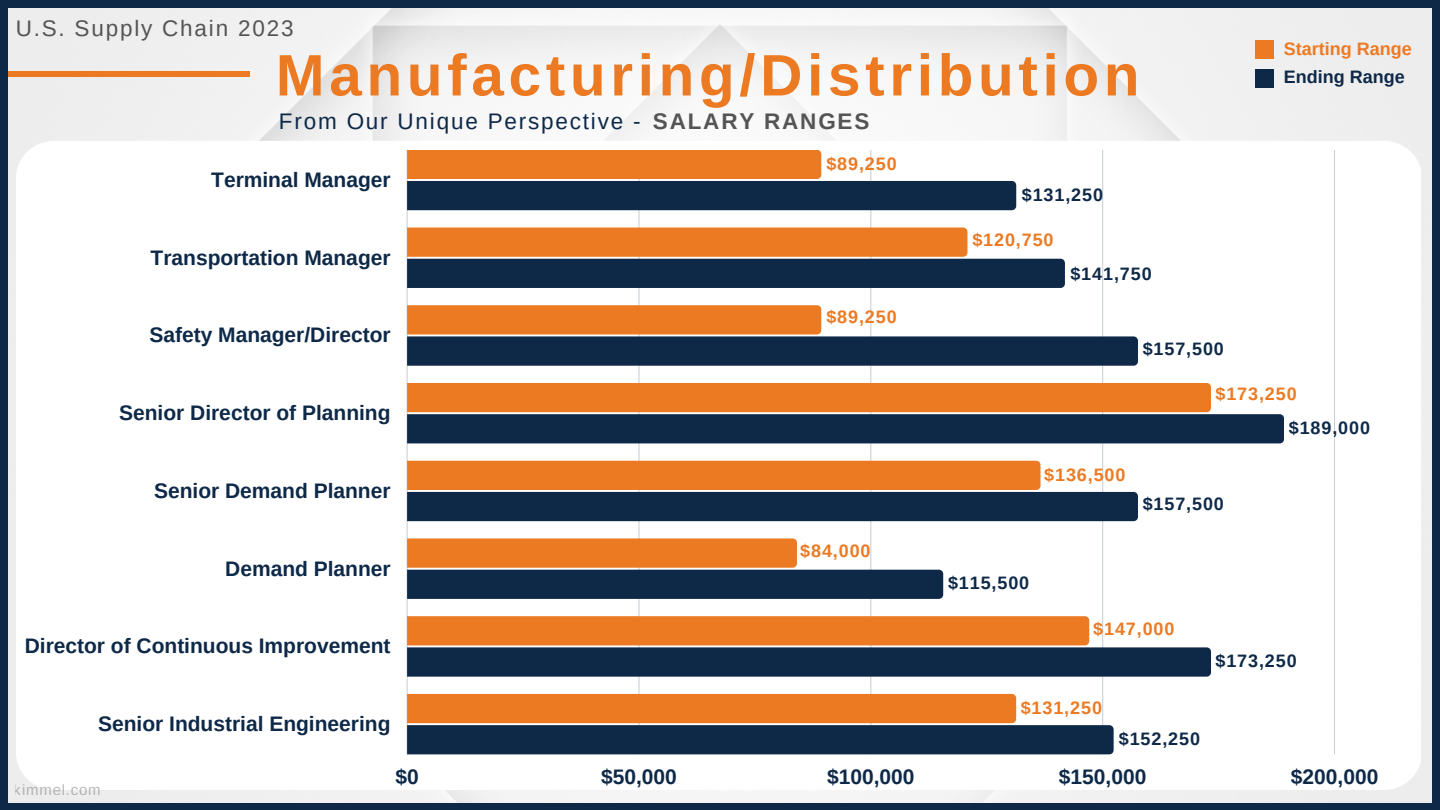
<style>
.page{position:relative;width:1440px;height:810px;background:#0e2948}
.page>*{position:absolute;margin:0;border:0;box-sizing:border-box;transform-origin:0 0}
.t1{font:700 58.5px "Arimo";letter-spacing:.08em;color:#ec7a23}
.t2{font:22.5px "Arimo";letter-spacing:.08em;color:#0e2948}
.t3{font:22.5px "Arimo";letter-spacing:.08em;color:#545454}
.t4{font:700 21px "Arimo";color:#0e2948}
.t5{font:700 18px "Arimo";letter-spacing:.05em;color:#0e2948}
.t6{font:700 18px "Arimo";letter-spacing:.05em;color:#ec7a23}
.t7{font:700 18px "Arimo";color:#ec7a23}
.t8{font:700 18px "Arimo";color:#0e2948}
.t9{font:15px "Arimo";letter-spacing:.05em;color:#737373}
.s1{font-weight:700;color:#545454}
</style>
<div class="page">
<div style="left:9px;top:8px;width:1423px;height:794px;background:#f1f1f1"></div>
<div style="left:16px;top:141px;width:1405px;height:649px;background:#fff"></div>
<svg style="left:407px;top:150px;width:928px;height:604px"></svg>
<svg style="left:817px;top:150px;width:4px;height:29px"></svg>
<svg style="left:963px;top:228px;width:4px;height:29px"></svg>
<svg style="left:817px;top:305px;width:4px;height:30px"></svg>
<svg style="left:1207px;top:383px;width:4px;height:29px"></svg>
<svg style="left:1036px;top:461px;width:5px;height:29px"></svg>
<svg style="left:793px;top:538px;width:4px;height:30px"></svg>
<svg style="left:1085px;top:616px;width:4px;height:29px"></svg>
<svg style="left:1012px;top:694px;width:4px;height:29px"></svg>
<svg style="left:1012px;top:181px;width:4px;height:29px"></svg>
<svg style="left:1061px;top:259px;width:4px;height:29px"></svg>
<svg style="left:1134px;top:336px;width:4px;height:30px"></svg>
<svg style="left:1280px;top:414px;width:4px;height:29px"></svg>
<svg style="left:1134px;top:492px;width:4px;height:29px"></svg>
<svg style="left:939px;top:570px;width:4px;height:29px"></svg>
<svg style="left:1207px;top:647px;width:4px;height:30px"></svg>
<svg style="left:1109px;top:725px;width:5px;height:29px"></svg>
<div style="left:9px;top:71px;width:241px;height:6px;background:#ec7a23"></div>
<div style="left:1255px;top:40px;width:19px;height:19px;background:#ec7a23"></div>
<div style="left:1255px;top:69px;width:19px;height:19px;background:#0e2948"></div>
<p class="t3" style="left:16px;top:16px;width:279px">U.S. Supply Chain 2023</p>
<h1 class="t1" style="left:276px;top:43px;width:865px">Manufacturing/Distribution</h1>
<p class="t2" style="left:279px;top:109px;width:592px">From Our Unique Perspective - <span class="s1">SALARY RANGES</span></p>
<p class="t4" style="left:211px;top:168px;width:181px">Terminal Manager</p>
<p class="t4" style="left:151px;top:246px;width:242px">Transportation Manager</p>
<p class="t6" style="left:826px;top:153px;width:72px">$89,250</p>
<p class="t5" style="left:1022px;top:185px;width:83px">$131,250</p>
<p class="t6" style="left:972px;top:230px;width:83px">$120,750</p>
<p class="t5" style="left:1070px;top:263px;width:83px">$141,750</p>
<p class="t7" style="left:1284px;top:39px;width:129px">Starting Range</p>
<p class="t8" style="left:1284px;top:67px;width:122px">Ending Range</p>
<p class="t4" style="left:149px;top:323px;width:243px">Safety Manager/Director</p>
<p class="t4" style="left:119px;top:401px;width:273px">Senior Director of Planning</p>
<p class="t4" style="left:154px;top:479px;width:238px">Senior Demand Planner</p>
<p class="t4" style="left:225px;top:557px;width:167px">Demand Planner</p>
<p class="t4" style="left:25px;top:634px;width:367px">Director of Continuous Improvement</p>
<p class="t4" style="left:98px;top:712px;width:294px">Senior Industrial Engineering</p>
<p class="t6" style="left:826px;top:307px;width:72px">$89,250</p>
<p class="t6" style="left:800px;top:540px;width:72px">$84,000</p>
<p class="t6" style="left:1044px;top:464px;width:83px">$136,500</p>
<p class="t5" style="left:1143px;top:339px;width:83px">$157,500</p>
<p class="t6" style="left:1216px;top:384px;width:83px">$173,250</p>
<p class="t5" style="left:1289px;top:418px;width:83px">$189,000</p>
<p class="t5" style="left:1143px;top:494px;width:83px">$157,500</p>
<p class="t5" style="left:948px;top:573px;width:83px">$115,500</p>
<p class="t6" style="left:1093px;top:619px;width:83px">$147,000</p>
<p class="t5" style="left:1216px;top:650px;width:83px">$173,250</p>
<p class="t6" style="left:1021px;top:698px;width:83px">$131,250</p>
<p class="t5" style="left:1119px;top:729px;width:83px">$152,250</p>
<p class="t9" style="left:14px;top:781px;width:88px">kimmel.com</p>
<p class="t4" style="left:395px;top:765px;width:25px">$0</p>
<p class="t4" style="left:601px;top:765px;width:77px">$50,000</p>
<p class="t4" style="left:827px;top:765px;width:89px">$100,000</p>
<p class="t4" style="left:1059px;top:765px;width:89px">$150,000</p>
<p class="t4" style="left:1291px;top:765px;width:89px">$200,000</p>
</div>
